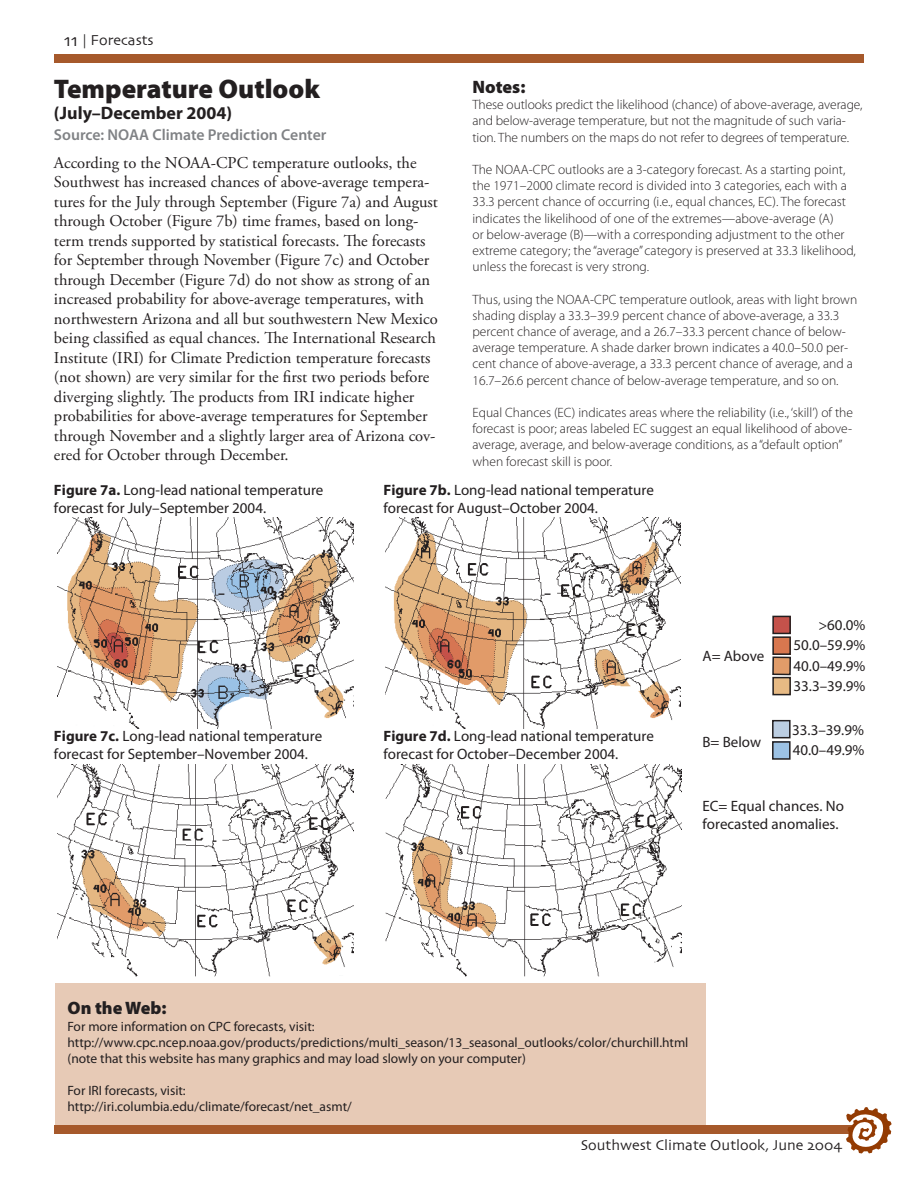
<style>
.page{position:relative;width:918px;height:1188px;background:#fff}
.page>*{position:absolute;margin:0;border:0;box-sizing:border-box;transform-origin:0 0}
.t1{font:900 27px "Myriad Pro";color:#231f20}
.t2{font:700 18px "Myriad Pro";color:#231f20}
.t3{font:900 18px "Myriad Pro";color:#231f20}
.t4{font:16.5px/19.5px "Adobe Garamond Pro";color:#231f20}
.t5{font:600 15.75px "Myriad Pro";color:#808285}
.t6{font:15px/18px "Myriad Pro";color:#231f20}
.t7{font:15px "Skia";color:#231f20}
.t8{font:300 13.5px/16.2px "Myriad Pro";color:#231f20}
.t9{font:13.5px/16.2px "Myriad Pro";color:#231f20}
.s1{font-size:18px}
.s2{font-weight:700}
</style>
<div class="page">
<div style="left:55px;top:983px;width:650px;height:150px;background:#e7cab6"></div>
<div style="left:55px;top:1126px;width:808px;height:7px;background:#a6592b"></div>
<div style="left:54px;top:1125px;width:810px;height:9px;border:2px solid #a6592b"></div>
<svg style="left:846px;top:1107px;width:46px;height:46px"></svg>
<div style="left:55px;top:55px;width:808px;height:7px;background:#a6592b"></div>
<div style="left:54px;top:54px;width:810px;height:9px;border:2px solid #a6592b"></div>
<img style="left:58px;top:518px;width:295px;height:211px">
<img style="left:385px;top:518px;width:296px;height:211px">
<img style="left:58px;top:765px;width:295px;height:211px">
<img style="left:386px;top:765px;width:295px;height:211px">
<div style="left:773px;top:637px;width:17px;height:17px;background:#d8774f"></div>
<div style="left:772px;top:636px;width:19px;height:19px;border:2px solid #231f20"></div>
<div style="left:773px;top:657px;width:17px;height:18px;background:#e19c69"></div>
<div style="left:772px;top:657px;width:19px;height:18px;border:2px solid #231f20"></div>
<div style="left:773px;top:678px;width:17px;height:17px;background:#e7ba84"></div>
<div style="left:772px;top:677px;width:19px;height:18px;border:2px solid #231f20"></div>
<div style="left:773px;top:616px;width:17px;height:17px;background:#c5524b"></div>
<div style="left:772px;top:616px;width:19px;height:18px;border:2px solid #231f20"></div>
<div style="left:773px;top:742px;width:17px;height:17px;background:#9cc2e5"></div>
<div style="left:772px;top:741px;width:19px;height:19px;border:2px solid #231f20"></div>
<div style="left:773px;top:721px;width:17px;height:17px;background:#bccee2"></div>
<div style="left:772px;top:720px;width:19px;height:18px;border:2px solid #231f20"></div>
<p class="t7" style="left:64px;top:31px;width:91px"><span class="s1">11</span> | Forecasts</p>
<h1 class="t1" style="left:54px;top:74px;width:268px">Temperature Outlook</h1>
<h2 class="t2" style="left:54px;top:103px;width:180px">(July–December 2004)</h2>
<p class="t5" style="left:54px;top:126px;width:274px">Source: NOAA Climate Prediction Center</p>
<p class="t4" style="left:54px;top:154px;width:385px">According to the NOAA-CPC temperature outlooks, the Southwest has increased chances of above-average tempera&shy;tures for the July through September (Figure 7a) and August through October (Figure 7b) time frames, based on long&shy;term trends supported by statistical forecasts. The forecasts for September through November (Figure 7c) and October through December (Figure 7d) do not show as strong of an increased probability for above-average temperatures, with northwestern Arizona and all but southwestern New Mexico being classified as equal chances. The International Research Institute (IRI) for Climate Prediction temperature forecasts (not shown) are very similar for the first two periods before diverging slightly. The products from IRI indicate higher probabilities for above-average temperatures for September through November and a slightly larger area of Arizona cov&shy;ered for October through December.</p>
<h2 class="t3" style="left:472px;top:77px;width:54px">Notes:</h2>
<p class="t8" style="left:472px;top:97px;width:392px">These outlooks predict the likelihood (chance) of above-average, average, and below-average temperature, but not the magnitude of such varia&shy;tion. The numbers on the maps do not refer to degrees of temperature.</p>
<p class="t8" style="left:472px;top:162px;width:385px">The NOAA-CPC outlooks are a 3-category forecast. As a starting point, the 1971–2000 climate record is divided into 3 categories, each with a 33.3 percent chance of occurring (i.e., equal chances, EC). The forecast indicates the likelihood of one of the extremes—above-average (A)<br>or below-average (B)—with a corresponding adjustment to the other extreme category; the “average” category is preserved at 33.3 likelihood, unless the forecast is very strong.</p>
<p class="t8" style="left:472px;top:291px;width:386px">Thus, using the NOAA-CPC temperature outlook, areas with light brown shading display a 33.3–39.9 percent chance of above-average, a 33.3 percent chance of average, and a 26.7–33.3 percent chance of below&shy;average temperature. A shade darker brown indicates a 40.0–50.0 per&shy;cent chance of above-average, a 33.3 percent chance of average, and a 16.7–26.6 percent chance of below-average temperature, and so on.</p>
<p class="t8" style="left:472px;top:405px;width:382px">Equal Chances (EC) indicates areas where the reliability (i.e., ‘skill’) of the forecast is poor; areas labeled EC suggest an equal likelihood of above&shy;average, average, and below-average conditions, as a “default option” when forecast skill is poor.</p>
<p class="t6" style="left:54px;top:481px;width:271px"><span class="s2">Figure 7a.</span> Long-lead national temperature forecast for July–September 2004.</p>
<p class="t6" style="left:383px;top:481px;width:272px"><span class="s2">Figure 7b.</span> Long-lead national temperature forecast for August–October 2004.</p>
<p class="t6" style="left:54px;top:727px;width:270px"><span class="s2">Figure 7c.</span> Long-lead national temperature forecast for September–November 2004.</p>
<p class="t6" style="left:383px;top:727px;width:272px"><span class="s2">Figure 7d.</span> Long-lead national temperature forecast for October–December 2004.</p>
<p class="t6" style="left:818px;top:616px;width:49px">&gt;60.0%</p>
<p class="t6" style="left:702px;top:648px;width:63px">A= Above</p>
<p class="t6" style="left:794px;top:636px;width:73px;line-height:20.2px;text-align:justify">50.0–59.9% 40.0–49.9% 33.3–39.9%</p>
<p class="t6" style="left:702px;top:733px;width:60px">B= Below</p>
<p class="t6" style="left:792px;top:720px;width:74px;line-height:20.5px">33.3–39.9%<br>40.0–49.9%</p>
<p class="t6" style="left:702px;top:797px;width:143px">EC= Equal chances. No forecasted anomalies.</p>
<h2 class="t3" style="left:67px;top:998px;width:101px">On the Web:</h2>
<p class="t9" style="left:67px;top:1018px;width:623px">For more information on CPC forecasts, visit: http://www.cpc.ncep.noaa.gov/products/predictions/multi_season/13_seasonal_outlooks/color/churchill.html (note that this website has many graphics and may load slowly on your computer)</p>
<p class="t9" style="left:67px;top:1083px;width:286px">For IRI forecasts, visit: http://iri.columbia.edu/climate/forecast/net_asmt/</p>
<p class="t7" style="left:581px;top:1137px;width:263px">Southwest Climate Outlook, June 2004</p>
</div>
